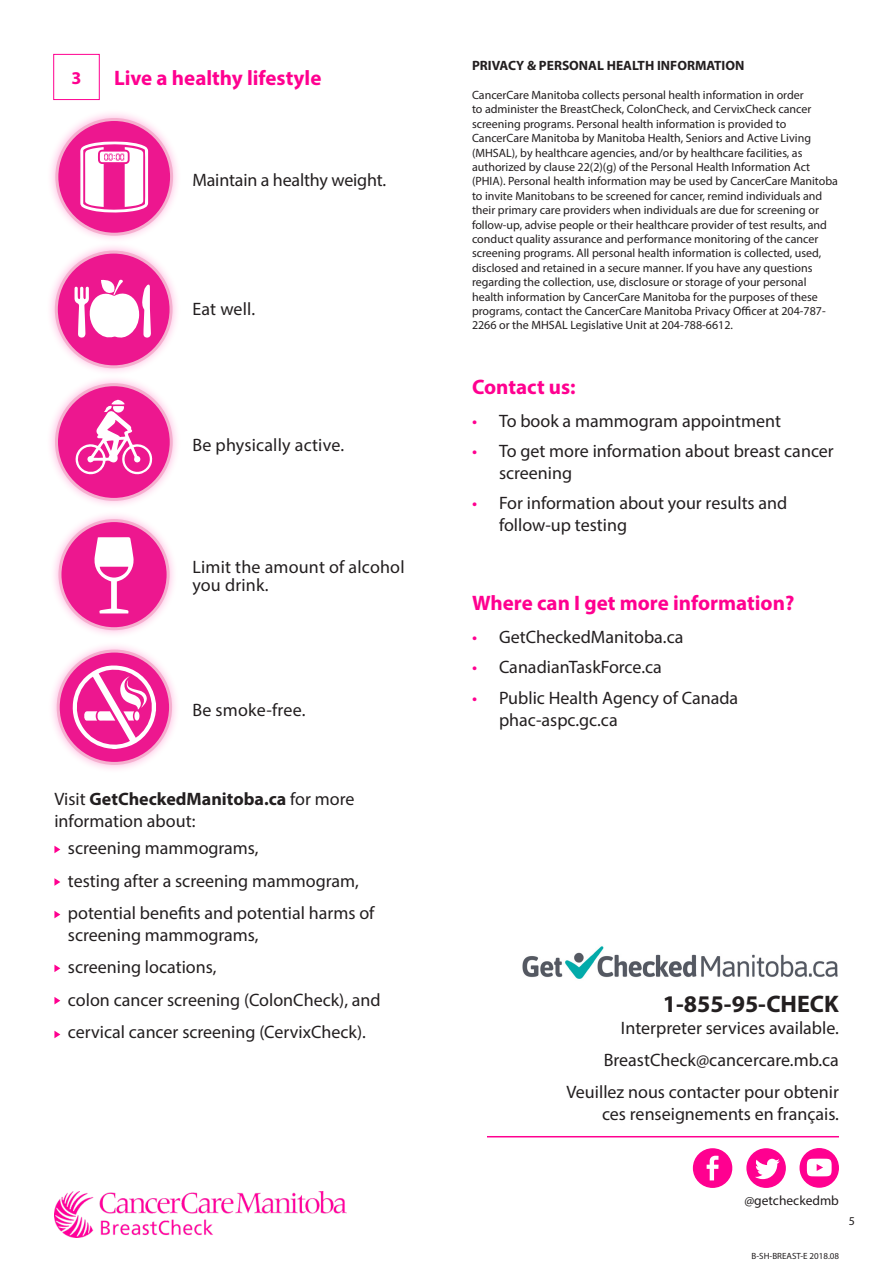
<style>
.page{position:relative;width:893px;height:1263px;background:#fff}
.page>*{position:absolute;margin:0;border:0;box-sizing:border-box;transform-origin:0 0}
.t1{font:700 24px "Myriad Pro";color:#231f20}
.t2{font:700 21px "Myriad Pro";color:#ff0090}
.t3{font:18px/21.6px "Myriad Pro";color:#231f20}
.t4{font:700 18px "Myriad Pro";color:#ff0090}
.t5{font:700 13.5px "Myriad Pro";color:#231f20}
.t6{font:13.5px "Myriad Pro";color:#231f20}
.t7{font:12px/14.4px "Myriad Pro";color:#231f20}
.t8{font:9px "Myriad Pro";color:#231f20}
.s1{font-weight:700}
.s2{color:#ff0090}
</style>
<div class="page">
<img style="left:54px;top:1191px;width:293px;height:46px">
<div style="left:53px;top:54px;width:47px;height:46px;border:1px solid #ff0090"></div>
<div style="left:46px;top:109px;width:136px;height:665px;background:#ff0090;opacity:.3"></div>
<div style="left:56px;top:385px;width:115px;height:114px;background:#ed178f;border-radius:50%"></div>
<div style="left:55px;top:383px;width:118px;height:118px;border:3px solid #f5b0cf;border-radius:50%"></div>
<svg style="left:74px;top:400px;width:78px;height:75px"></svg>
<div style="left:60px;top:521px;width:108px;height:108px;background:#ed178f;border-radius:50%"></div>
<div style="left:58px;top:519px;width:112px;height:111px;border:3px solid #f5b0cf;border-radius:50%"></div>
<svg style="left:94px;top:537px;width:40px;height:76px"></svg>
<div style="left:57px;top:119px;width:115px;height:115px;background:#ed178f;border-radius:50%"></div>
<div style="left:55px;top:118px;width:118px;height:118px;border:3px solid #f5b0cf;border-radius:50%"></div>
<svg style="left:80px;top:142px;width:68px;height:71px"></svg>
<div style="left:56px;top:252px;width:115px;height:115px;background:#ed178f;border-radius:50%"></div>
<div style="left:55px;top:251px;width:118px;height:117px;border:3px solid #f5b0cf;border-radius:50%"></div>
<svg style="left:75px;top:279px;width:76px;height:59px"></svg>
<svg style="left:58px;top:651px;width:113px;height:112px;background:#ed2a97"></svg>
<div style="left:57px;top:649px;width:115px;height:116px;border:3px solid #f5b0cf;border-radius:50%"></div>
<svg style="left:71px;top:663px;width:86px;height:86px"></svg>
<svg style="left:54px;top:846px;width:6px;height:7px"></svg>
<svg style="left:54px;top:878px;width:6px;height:8px"></svg>
<svg style="left:54px;top:911px;width:6px;height:7px"></svg>
<svg style="left:54px;top:964px;width:6px;height:8px"></svg>
<svg style="left:54px;top:997px;width:6px;height:7px"></svg>
<svg style="left:54px;top:1031px;width:6px;height:7px"></svg>
<img style="left:522px;top:946px;width:316px;height:33px">
<div style="left:799px;top:1148px;width:40px;height:40px;background:#ff0090;border:2px solid #ff0090;border-radius:50%"></div>
<svg style="left:807px;top:1159px;width:25px;height:17px"></svg>
<div style="left:746px;top:1148px;width:40px;height:40px;background:#ff0090;border:2px solid #ff0090;border-radius:50%"></div>
<svg style="left:755px;top:1159px;width:25px;height:20px"></svg>
<div style="left:693px;top:1148px;width:39px;height:40px;background:#ff0090;border:2px solid #ff0090;border-radius:50%"></div>
<svg style="left:707px;top:1156px;width:12px;height:24px"></svg>
<hr style="left:487px;top:1136px;width:352px;height:1px;background:#ff0090">
<p class="t4" style="left:71px;top:66px;width:11px">3</p>
<p class="t2" style="left:114px;top:64px;width:209px">Live a healthy lifestyle</p>
<p class="t3" style="left:192px;top:168px;width:195px">Maintain a healthy weight.</p>
<p class="t3" style="left:192px;top:298px;width:64px">Eat well.</p>
<p class="t3" style="left:192px;top:434px;width:153px">Be physically active.</p>
<p class="t3" style="left:192px;top:558px;width:214px;line-height:18px">Limit the amount of alcohol you drink.</p>
<p class="t3" style="left:192px;top:699px;width:115px">Be smoke-free.</p>
<p class="t3" style="left:54px;top:788px;width:301px">Visit <span class="s1">GetCheckedManitoba.ca</span> for more information about:</p>
<p class="t3" style="left:68px;top:837px;width:192px">screening mammograms,</p>
<p class="t3" style="left:68px;top:869px;width:292px">testing after a screening mammogram,</p>
<p class="t3" style="left:68px;top:902px;width:308px">potential benefits and potential harms of screening mammograms,</p>
<p class="t3" style="left:68px;top:956px;width:150px">screening locations,</p>
<p class="t3" style="left:68px;top:988px;width:314px">colon cancer screening (ColonCheck), and</p>
<p class="t3" style="left:68px;top:1021px;width:299px">cervical cancer screening (CervixCheck).</p>
<p class="t5" style="left:472px;top:57px;width:274px">PRIVACY &amp; PERSONAL HEALTH INFORMATION</p>
<p class="t7" style="left:472px;top:88px;width:368px">CancerCare Manitoba collects personal health information in order<br>to administer the BreastCheck, ColonCheck, and CervixCheck cancer screening programs. Personal health information is provided to CancerCare Manitoba by Manitoba Health, Seniors and Active Living (MHSAL), by healthcare agencies, and/or by healthcare facilities, as authorized by clause 22(2)(g) of the Personal Health Information Act (PHIA). Personal health information may be used by CancerCare Manitoba to invite Manitobans to be screened for cancer, remind individuals and their primary care providers when individuals are due for screening or follow-up, advise people or their healthcare provider of test results, and conduct quality assurance and performance monitoring of the cancer screening programs. All personal health information is collected, used, disclosed and retained in a secure manner. If you have any questions regarding the collection, use, disclosure or storage of your personal health information by CancerCare Manitoba for the purposes of these programs, contact the CancerCare Manitoba Privacy Officer at 204-787- 2266 or the MHSAL Legislative Unit at 204-788-6612.</p>
<p class="t2" style="left:472px;top:373px;width:105px">Contact us:</p>
<p class="t3" style="left:472px;top:409px;width:311px"><span class="s2">•</span> To book a mammogram appointment</p>
<p class="t3" style="left:499px;top:440px;width:336px;text-indent:-27px"><span class="s2">•</span> To get more information about breast cancer screening</p>
<p class="t3" style="left:499px;top:492px;width:290px;text-indent:-27px"><span class="s2">•</span> For information about your results and follow-up testing</p>
<p class="t2" style="left:472px;top:590px;width:324px">Where can I get more information?</p>
<p class="t3" style="left:472px;top:626px;width:213px"><span class="s2">•</span> GetCheckedManitoba.ca</p>
<p class="t3" style="left:472px;top:656px;width:191px"><span class="s2">•</span> CanadianTaskForce.ca</p>
<p class="t3" style="left:499px;top:687px;width:241px;text-indent:-27px"><span class="s2">•</span> Public Health Agency of Canada phac-aspc.gc.ca</p>
<p class="t1" style="left:663px;top:988px;width:178px">1-855-95-CHECK</p>
<p class="t3" style="left:621px;top:1016px;width:219px">Interpreter services available.</p>
<p class="t3" style="left:604px;top:1049px;width:237px">BreastCheck@cancercare.mb.ca</p>
<p class="t3" style="left:566px;top:1081px;width:274px;text-align:right">Veuillez nous contacter pour obtenir ces renseignements en français.</p>
<p class="t6" style="left:744px;top:1192px;width:96px">@getcheckedmb</p>
<p class="t7" style="left:849px;top:1213px;width:8px">5</p>
<p class="t8" style="left:752px;top:1250px;width:89px">B-SH-BREAST-E 2018.08</p>
</div>
